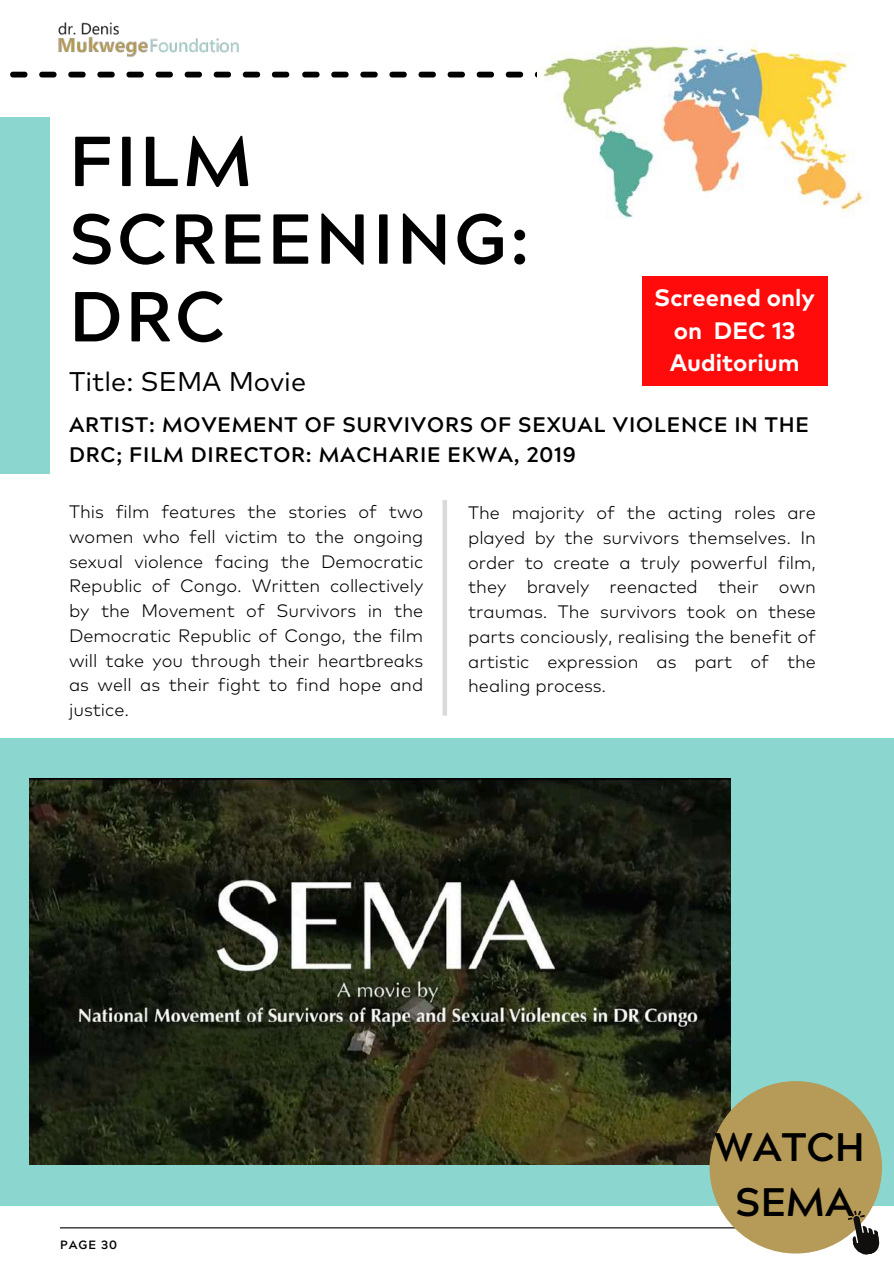
<style>
.page{position:relative;width:894px;height:1264px;background:#fff}
.page>*{position:absolute;margin:0;border:0;box-sizing:border-box;transform-origin:0 0}
.t1{font:700 70.5px/77.7px "Acherus Grotesque";letter-spacing:.04em;color:#000}
.t2{font:700 39.75px/55.1px "Acherus Grotesque";color:#000;text-align:center}
.t3{font:27px "Mark Pro";color:#000}
.t4{font:700 23.7px/32.5px "Mark Pro";color:#fff;text-align:center}
.t5{font:700 21px/29.2px "Acherus Grotesque";letter-spacing:.04em;color:#000}
.t6{font:300 18px/24.8px "Mark Pro";color:#000;text-align:justify}
.t7{font:700 12px "Acherus Grotesque";letter-spacing:.08em;color:#000}
</style>
<div class="page">
<div style="left:0;top:738px;width:893px;height:467px;background:#8cd6d0"></div>
<div style="left:0;top:117px;width:49px;height:357px;background:#8cd6d0"></div>
<div style="left:442px;top:500px;width:5px;height:215px;background:#d9d9d9"></div>
<img style="left:58px;top:22px;width:181px;height:36px">
<hr style="left:60px;top:1227px;width:778px;height:1px;background:#000">
<img style="left:30px;top:778px;width:699px;height:386px">
<div style="left:642px;top:276px;width:184px;height:109px;background:#ff0b0b"></div>
<svg style="left:10px;top:72px;width:280px;height:5px"></svg>
<svg style="left:302px;top:72px;width:235px;height:5px"></svg>
<img style="left:543px;top:39px;width:322px;height:180px">
<div style="left:709px;top:1081px;width:172px;height:172px;background:#b69a57;border-radius:50%"></div>
<svg style="left:847px;top:1210px;width:33px;height:45px"></svg>
<h1 class="t1" style="left:69px;top:132px;width:462px">FILM<br>SCREENING:<br>DRC</h1>
<h3 class="t3" style="left:69px;top:370px;width:238px">Title: SEMA Movie</h3>
<p class="t5" style="left:69px;top:413px;width:741px">ARTIST: MOVEMENT OF SURVIVORS OF SEXUAL VIOLENCE IN THE<br>DRC; FILM DIRECTOR: MACHARIE EKWA, 2019</p>
<h3 class="t4" style="left:654px;top:283px;width:162px">Screened only on DEC 13<br>Auditorium</h3>
<p class="t6" style="left:69px;top:500px;width:355px">This film features the stories of two women who fell victim to the ongoing sexual violence facing the Democratic Republic of Congo. Written collectively by the Movement of Survivors in the Democratic Republic of Congo, the film will take you through their heartbreaks as well as their fight to find hope and justice.</p>
<p class="t6" style="left:468px;top:501px;width:349px">The majority of the acting roles are played by the survivors themselves. In order to create a truly powerful film, they bravely reenacted their own traumas. The survivors took on these parts conciously, realising the benefit of artistic expression as part of the healing process.</p>
<p class="t7" style="left:60px;top:1239px;width:58px">PAGE 30</p>
<h2 class="t2" style="left:714px;top:1124px;width:152px">WATCH<br>SEMA</h2>
</div>
